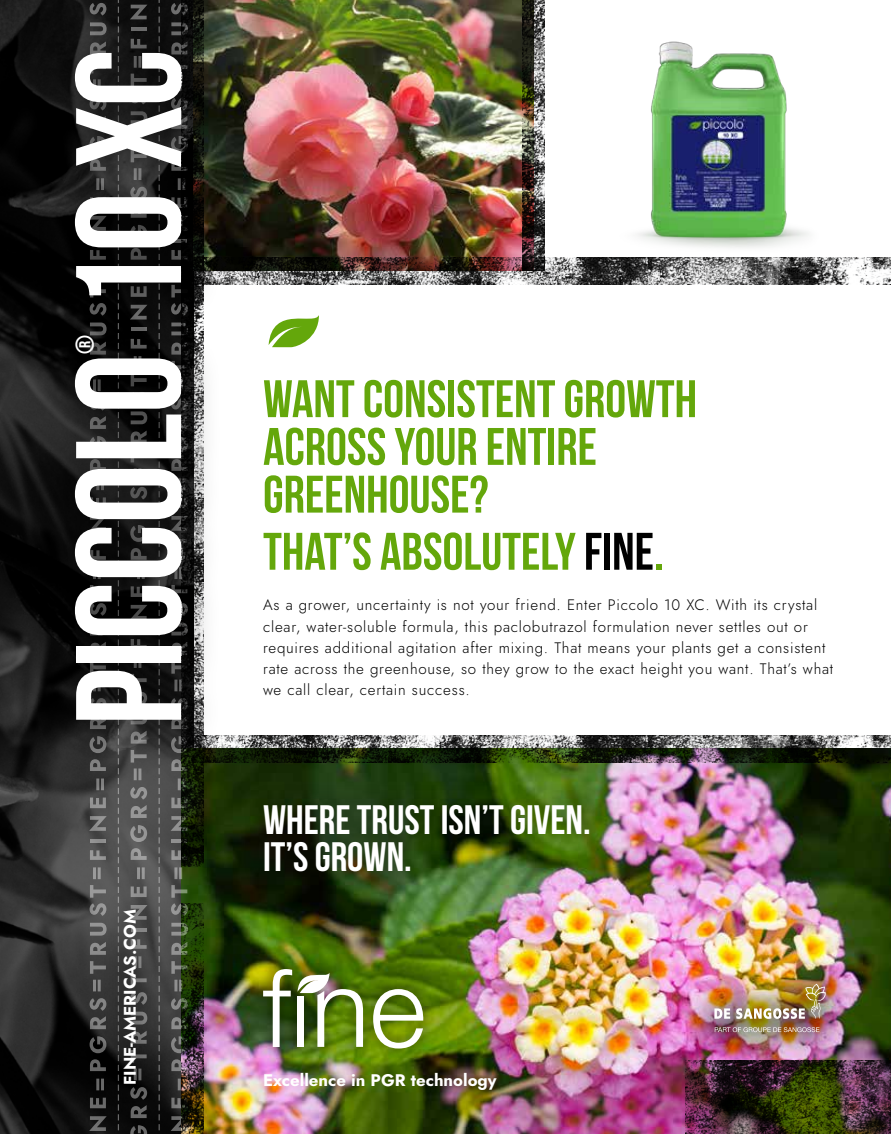
<style>
.page{position:relative;width:891px;height:1134px;background:#fff}
.page>*{position:absolute;margin:0;border:0;box-sizing:border-box;transform-origin:0 0}
.t1{font:700 150.3px "Bebas Neue";color:#fff}
.t2{font:700 52.65px/47.7px "Bebas Neue";color:#64a70b}
.t3{font:700 41.1px/37.2px "Bebas Neue";color:#fff}
.t4{font:700 25.8px "Bebas Neue";color:#fff}
.t5{font:700 16.8px "Jost";color:#fff}
.t6{font:300 15.15px/21.1px "Jost";letter-spacing:.05em;color:#000}
.s1{color:#000}
</style>
<div class="page">
<svg style="left:0;top:0;width:181px;height:1134px;background:#252525"></svg>
<svg style="left:269px;top:315px;width:50px;height:32px"></svg>
<img style="left:181px;top:762px;width:710px;height:372px">
<img style="left:686px;top:1061px;width:205px;height:73px">
<img style="left:224px;top:736px;width:667px;height:26px">
<div style="left:250px;top:957px;width:186px;height:104px;background:#000;opacity:.2"></div>
<svg style="left:263px;top:969px;width:29px;height:78px"></svg>
<svg style="left:373px;top:989px;width:51px;height:60px"></svg>
<img style="left:298px;top:965px;width:65px;height:82px">
<div style="left:241px;top:782px;width:370px;height:112px;background:#000;opacity:.2"></div>
<svg style="left:89px;top:1116px;width:18px;height:15px"></svg>
<svg style="left:90px;top:1098px;width:16px;height:10px"></svg>
<svg style="left:96px;top:1079px;width:5px;height:11px"></svg>
<svg style="left:90px;top:1059px;width:11px;height:12px"></svg>
<svg style="left:90px;top:1036px;width:11px;height:17px"></svg>
<svg style="left:90px;top:998px;width:11px;height:31px"></svg>
<svg style="left:93px;top:980px;width:8px;height:11px"></svg>
<svg style="left:90px;top:961px;width:11px;height:13px"></svg>
<svg style="left:90px;top:942px;width:11px;height:13px"></svg>
<svg style="left:90px;top:923px;width:11px;height:13px"></svg>
<svg style="left:90px;top:885px;width:16px;height:31px"></svg>
<svg style="left:93px;top:867px;width:8px;height:12px"></svg>
<svg style="left:90px;top:850px;width:16px;height:10px"></svg>
<hr style="left:90px;top:839px;width:16px;height:4px;background:#8f8f8f">
<svg style="left:89px;top:816px;width:18px;height:15px"></svg>
<svg style="left:90px;top:798px;width:16px;height:10px"></svg>
<svg style="left:96px;top:779px;width:8px;height:11px"></svg>
<svg style="left:90px;top:762px;width:16px;height:9px"></svg>
<svg style="left:90px;top:3px;width:16px;height:9px"></svg>
<svg style="left:130px;top:1125px;width:17px;height:9px"></svg>
<svg style="left:130px;top:1107px;width:17px;height:11px"></svg>
<svg style="left:131px;top:886px;width:16px;height:1px"></svg>
<svg style="left:137px;top:867px;width:8px;height:12px"></svg>
<svg style="left:131px;top:848px;width:16px;height:12px"></svg>
<svg style="left:130px;top:825px;width:17px;height:17px"></svg>
<svg style="left:130px;top:787px;width:17px;height:31px"></svg>
<svg style="left:131px;top:762px;width:16px;height:18px"></svg>
<svg style="left:130px;top:5px;width:17px;height:7px"></svg>
<svg style="left:171px;top:1116px;width:10px;height:15px"></svg>
<svg style="left:171px;top:1098px;width:10px;height:10px"></svg>
<svg style="left:178px;top:1079px;width:3px;height:11px"></svg>
<svg style="left:171px;top:1059px;width:10px;height:12px"></svg>
<svg style="left:171px;top:1036px;width:10px;height:17px"></svg>
<svg style="left:171px;top:998px;width:10px;height:31px"></svg>
<svg style="left:174px;top:980px;width:7px;height:11px"></svg>
<svg style="left:171px;top:961px;width:10px;height:13px"></svg>
<svg style="left:171px;top:942px;width:10px;height:13px"></svg>
<svg style="left:171px;top:923px;width:10px;height:13px"></svg>
<svg style="left:171px;top:885px;width:17px;height:31px"></svg>
<svg style="left:174px;top:867px;width:8px;height:12px"></svg>
<svg style="left:171px;top:850px;width:10px;height:10px"></svg>
<hr style="left:171px;top:839px;width:16px;height:4px;background:#909090">
<svg style="left:171px;top:816px;width:10px;height:15px"></svg>
<svg style="left:171px;top:798px;width:10px;height:10px"></svg>
<svg style="left:178px;top:779px;width:3px;height:11px"></svg>
<svg style="left:171px;top:762px;width:10px;height:9px"></svg>
<svg style="left:171px;top:3px;width:10px;height:9px"></svg>
<svg style="left:118px;top:0;width:1px;height:1134px"></svg>
<svg style="left:159px;top:0;width:1px;height:1134px"></svg>
<div style="left:34px;top:12px;width:190px;height:750px;background:#000;opacity:.3"></div>
<div style="left:101px;top:887px;width:58px;height:220px;background:#000;opacity:.2"></div>
<img style="left:203px;top:0;width:320px;height:257px">
<img style="left:181px;top:0;width:22px;height:867px">
<img style="left:181px;top:903px;width:22px;height:231px">
<img style="left:523px;top:0;width:21px;height:257px">
<img style="left:193px;top:257px;width:698px;height:27px">
<img style="left:638px;top:41px;width:171px;height:207px">
<div style="left:683px;top:954px;width:174px;height:110px;background:#000;opacity:.5"></div>
<svg style="left:714px;top:1008px;width:16px;height:11px"></svg>
<img style="left:736px;top:984px;width:90px;height:35px">
<svg style="left:715px;top:1027px;width:104px;height:5px"></svg>
<h1 class="t1" style="left:47px;top:726px;width:678px;rotate:-90deg">PICCOLO 10 XC</h1>
<h3 class="t4" style="left:71px;top:354px;width:20px;rotate:-90deg">®</h3>
<p class="t5" style="left:118px;top:1085px;width:178px;rotate:-90deg">FINE-AMERICAS.COM</p>
<h2 class="t2" style="left:263px;top:374px;width:435px">WANT CONSISTENT GROWTH<br>ACROSS YOUR ENTIRE<br>GREENHOUSE?</h2>
<h2 class="t2" style="left:263px;top:527px;width:402px">THAT’S ABSOLUTELY <span class="s1">FINE</span>.</h2>
<p class="t6" style="left:263px;top:595px;width:572px">As a grower, uncertainty is not your friend. Enter Piccolo 10 XC. With its crystal clear, water-soluble formula, this paclobutrazol formulation never settles out or requires additional agitation after mixing. That means your plants get a consistent rate across the greenhouse, so they grow to the exact height you want. That’s what we call clear, certain success.</p>
<h3 class="t3" style="left:263px;top:800px;width:329px">WHERE TRUST ISN’T GIVEN.<br>IT’S GROWN.</h3>
<p class="t5" style="left:263px;top:1068px;width:235px">Excellence in PGR technology</p>
</div>
